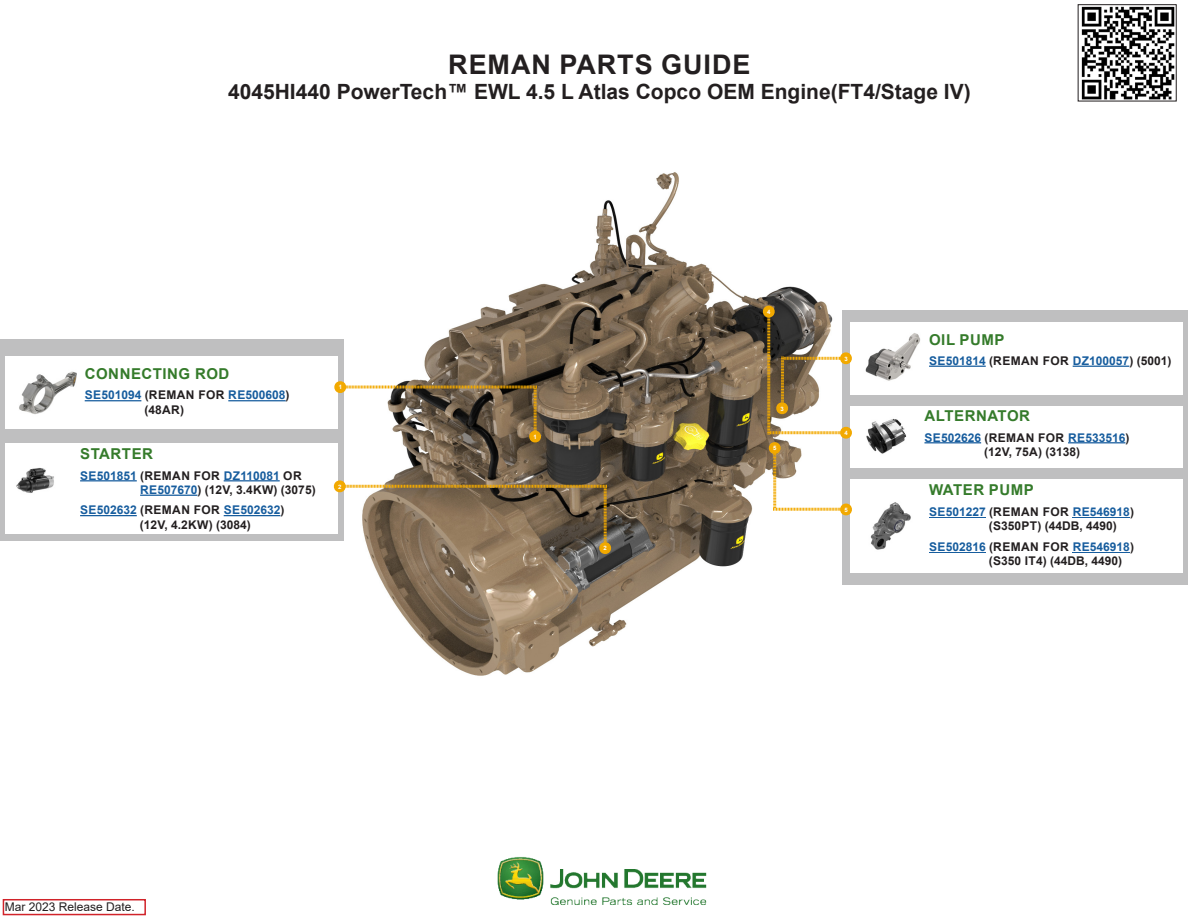
<style>
.page{position:relative;width:1188px;height:918px;background:#fff}
.page>*{position:absolute;margin:0;border:0;box-sizing:border-box;transform-origin:0 0}
.Main_bold_header{font:700 27px "Arial";letter-spacing:.035em;color:#231f20}
.Main_sub_bold_header{font:700 21px "Arial";color:#231f20}
.Filter_Name{font:700 15px "Arial";letter-spacing:.035em;color:#357b2b}
.Filter_Name-2{font:700 12px/14.4px "Arial";color:#231f20}
.Filter_Name-3{font:700 12px/14.4px "Arial";color:#175d9e}
.t1{font:12px "Arial";color:#231f20}
.Replace_Copy{font:700 6px "Arial";color:#fff}
.s1{color:#231f20}
.s2{color:#175d9e}
</style>
<div class="page">
<div style="left:0;top:339px;width:344px;height:202px;background:#bfbfc0"></div>
<div style="left:842px;top:310px;width:346px;height:275px;background:#bfbfc0"></div>
<img style="left:370px;top:172px;width:456px;height:504px">
<div style="left:850px;top:479px;width:332px;height:93px;background:#fff"></div>
<img style="left:870px;top:502px;width:41px;height:48px">
<hr style="left:929px;top:517px;width:57px;height:1px;background:#175d9e">
<hr style="left:1073px;top:517px;width:57px;height:1px;background:#175d9e">
<hr style="left:929px;top:552px;width:57px;height:1px;background:#175d9e">
<hr style="left:1073px;top:552px;width:57px;height:1px;background:#175d9e">
<div style="left:5px;top:357px;width:333px;height:72px;background:#fff"></div>
<img style="left:19px;top:371px;width:58px;height:43px">
<hr style="left:85px;top:400px;width:56px;height:1px;background:#175d9e">
<hr style="left:228px;top:400px;width:58px;height:1px;background:#175d9e">
<div style="left:850px;top:322px;width:332px;height:72px;background:#fff"></div>
<img style="left:865px;top:333px;width:55px;height:48px">
<hr style="left:929px;top:366px;width:57px;height:1px;background:#175d9e">
<hr style="left:1073px;top:366px;width:56px;height:1px;background:#175d9e">
<div style="left:5px;top:444px;width:333px;height:90px;background:#fff"></div>
<hr style="left:80px;top:480px;width:57px;height:1px;background:#175d9e">
<hr style="left:224px;top:480px;width:56px;height:1px;background:#175d9e">
<hr style="left:140px;top:495px;width:57px;height:1px;background:#175d9e">
<hr style="left:80px;top:515px;width:57px;height:1px;background:#175d9e">
<hr style="left:224px;top:515px;width:56px;height:1px;background:#175d9e">
<img style="left:16px;top:468px;width:38px;height:25px">
<div style="left:850px;top:406px;width:332px;height:61px;background:#fff"></div>
<hr style="left:924px;top:442px;width:57px;height:1px;background:#175d9e">
<hr style="left:1068px;top:442px;width:57px;height:1px;background:#175d9e">
<img style="left:866px;top:418px;width:41px;height:36px">
<div style="left:3px;top:899px;width:143px;height:16px;background:#fff;border:2px solid #d1232a"></div>
<img style="left:497px;top:857px;width:210px;height:48px">
<img style="left:1081px;top:6px;width:94px;height:93px">
<div style="left:1078px;top:4px;width:99px;height:97px;border:1px solid #231f20"></div>
<svg style="left:332px;top:379px;width:209px;height:65px"></svg>
<svg style="left:333px;top:479px;width:278px;height:77px;background:#8e7b63"></svg>
<svg style="left:761px;top:304px;width:91px;height:213px"></svg>
<p class="Main_bold_header" style="left:448px;top:45px;width:304px">REMAN PARTS GUIDE</p>
<p class="Main_sub_bold_header" style="left:228px;top:77px;width:744px">4045HI440 PowerTech™ EWL 4.5 L Atlas Copco OEM Engine(FT4/Stage IV)</p>
<p class="Filter_Name" style="left:85px;top:363px;width:146px">CONNECTING ROD</p>
<p class="Filter_Name-3" style="left:145px;top:388px;width:147px;text-indent:-60px">SE501094 <span class="s1">(REMAN FOR</span> RE500608<span class="s1">) (48AR)</span></p>
<p class="Filter_Name" style="left:80px;top:443px;width:74px">STARTER</p>
<p class="Filter_Name-2" style="left:140px;top:468px;width:177px;text-indent:-60px"><span class="s2">SE501851</span> (REMAN FOR <span class="s2">DZ110081</span> OR<br><span class="s2">RE507670</span>) (12V, 3.4KW) (3075)</p>
<p class="Filter_Name-2" style="left:140px;top:503px;width:146px;text-indent:-60px"><span class="s2">SE502632</span> (REMAN FOR <span class="s2">SE502632</span>) (12V, 4.2KW) (3084)</p>
<p class="Replace_Copy" style="left:339px;top:383px;width:5px">1</p>
<p class="Replace_Copy" style="left:338px;top:482px;width:5px">2</p>
<p class="t1" style="left:5px;top:898px;width:132px">Mar 2023 Release Date.</p>
<p class="Replace_Copy" style="left:534px;top:433px;width:5px">1</p>
<p class="Replace_Copy" style="left:604px;top:544px;width:5px">2</p>
<p class="Replace_Copy" style="left:767px;top:308px;width:5px">4</p>
<p class="Replace_Copy" style="left:781px;top:404px;width:5px">3</p>
<p class="Replace_Copy" style="left:773px;top:444px;width:5px">5</p>
<p class="Replace_Copy" style="left:844px;top:354px;width:5px">3</p>
<p class="Replace_Copy" style="left:844px;top:429px;width:5px">4</p>
<p class="Replace_Copy" style="left:844px;top:505px;width:5px">5</p>
<p class="Filter_Name" style="left:929px;top:329px;width:77px">OIL PUMP</p>
<p class="Filter_Name-3" style="left:929px;top:354px;width:244px">SE501814 <span class="s1">(REMAN FOR</span> DZ100057<span class="s1">) (5001)</span></p>
<p class="Filter_Name" style="left:925px;top:405px;width:107px">ALTERNATOR</p>
<p class="Filter_Name-2" style="left:984px;top:430px;width:147px;text-indent:-60px"><span class="s2">SE502626</span> (REMAN FOR <span class="s2">RE533516</span>) (12V, 75A) (3138)</p>
<p class="Filter_Name" style="left:929px;top:480px;width:106px">WATER PUMP</p>
<p class="Filter_Name-2" style="left:989px;top:505px;width:147px;text-indent:-60px"><span class="s2">SE501227</span> (REMAN FOR <span class="s2">RE546918</span>) (S350PT) (44DB, 4490)</p>
<p class="Filter_Name-2" style="left:989px;top:539px;width:147px;text-indent:-60px"><span class="s2">SE502816</span> (REMAN FOR <span class="s2">RE546918</span>) (S350 IT4) (44DB, 4490)</p>
</div>
